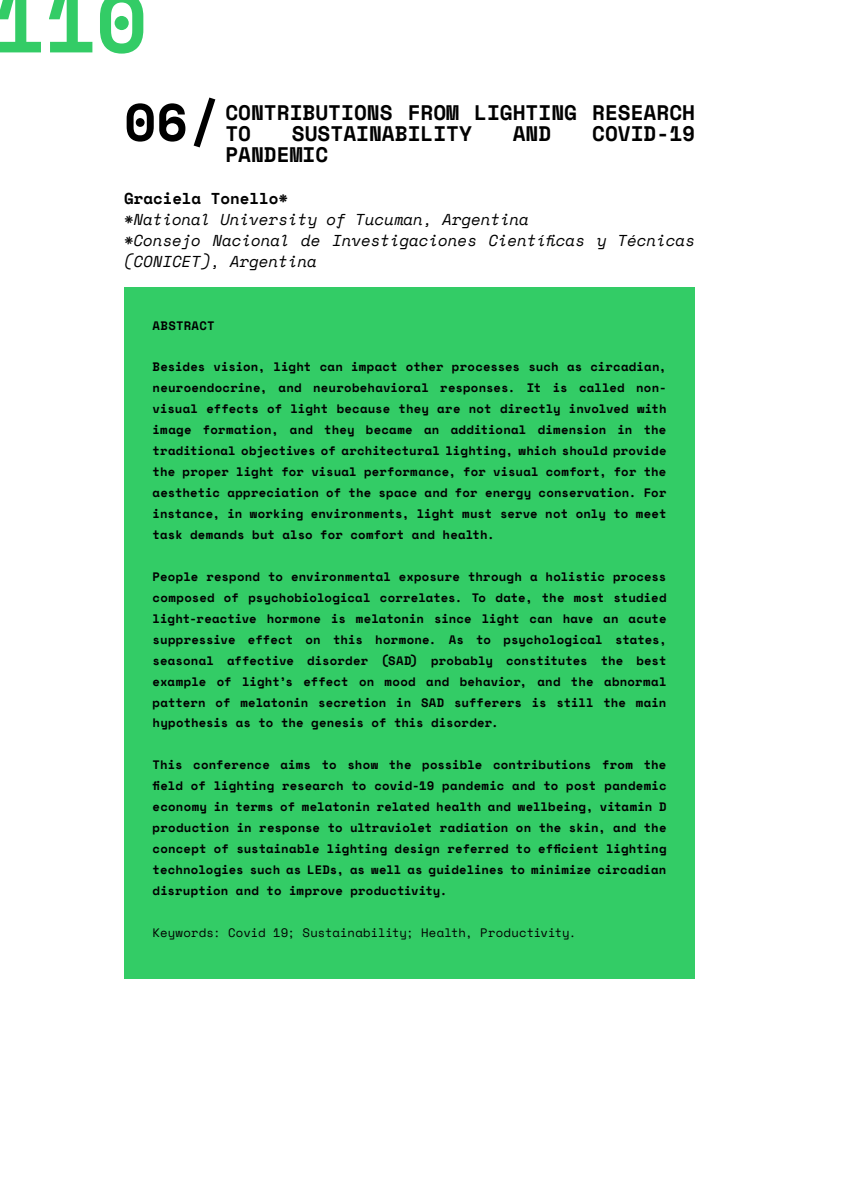
<style>
.page{position:relative;width:844px;height:1191px;background:#fff}
.page>*{position:absolute;margin:0;border:0;box-sizing:border-box;transform-origin:0 0}
.t1{font:700 84px "Space Mono";color:#3c6}
.t2{font:700 52.5px "Space Mono";color:#000}
.t3{font:700 21px/21px "Space Mono";color:#000}
.t4{font:italic 15.75px/21px "Space Mono";color:#000}
.t5{font:700 15.75px "Space Mono";color:#000}
.t6{font:700 12.25px/21px "Space Mono";letter-spacing:.015em;color:#000;text-align:justify}
.t7{font:12.25px "Space Mono";color:#000}
</style>
<div class="page">
<div style="left:124px;top:287px;width:570px;height:691px;background:#3c6"></div>
<h1 class="t1" style="left:-7px;top:-42px;width:156px">110</h1>
<h2 class="t2" style="left:124px;top:82px;width:98px">06/</h2>
<h3 class="t3" style="left:225px;top:101px;width:471px">CONTRIBUTIONS FROM LIGHTING RESEARCH<br>TO</h3>
<h3 class="t3" style="left:292px;top:122px;width:181px">SUSTAINABILITY</h3>
<h3 class="t3" style="left:512px;top:122px;width:40px">AND</h3>
<h3 class="t3" style="left:592px;top:122px;width:104px">COVID-19</h3>
<h3 class="t3" style="left:225px;top:143px;width:104px">PANDEMIC</h3>
<p class="t5" style="left:124px;top:186px;width:165px">Graciela Tonello*</p>
<p class="t4" style="left:124px;top:208px;width:572px">*National University of Tucuman, Argentina<br>*Consejo Nacional de Investigaciones Científicas y Técnicas (CONICET), Argentina</p>
<p class="t6" style="left:153px;top:314px;width:63px">ABSTRACT</p>
<p class="t6" style="left:153px;top:356px;width:515px">Besides vision, light can impact other processes such as circadian, neuroendocrine, and neurobehavioral responses. It is called non&shy;visual effects of light because they are not directly involved with image formation, and they became an additional dimension in the traditional objectives of architectural lighting, which should provide the proper light for visual performance, for visual comfort, for the aesthetic appreciation of the space and for energy conservation. For instance, in working environments, light must serve not only to meet task demands but also for comfort and health.</p>
<p class="t6" style="left:153px;top:565px;width:515px">People respond to environmental exposure through a holistic process composed of psychobiological correlates. To date, the most studied light-reactive hormone is melatonin since light can have an acute suppressive effect on this hormone. As to psychological states, seasonal affective disorder (SAD) probably constitutes the best example of light’s effect on mood and behavior, and the abnormal pattern of melatonin secretion in SAD sufferers is still the main hypothesis as to the genesis of this disorder.</p>
<p class="t6" style="left:153px;top:754px;width:515px">This conference aims to show the possible contributions from the field of lighting research to covid-19 pandemic and to post pandemic economy in terms of melatonin related health and wellbeing, vitamin D production in response to ultraviolet radiation on the skin, and the concept of sustainable lighting design referred to efficient lighting technologies such as LEDs, as well as guidelines to minimize circadian disruption and to improve productivity.</p>
<p class="t7" style="left:153px;top:923px;width:425px">Keywords: Covid 19; Sustainability; Health, Productivity.</p>
</div>
